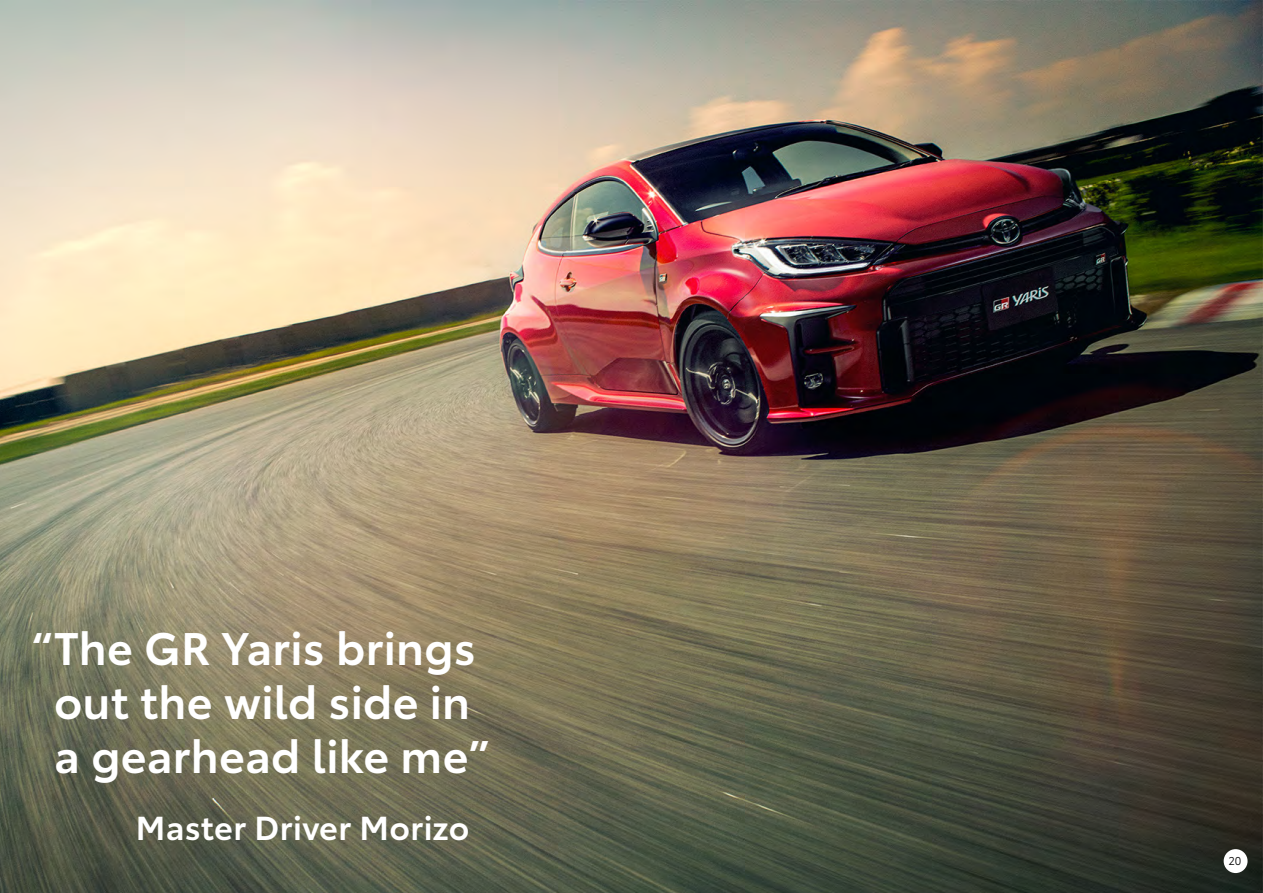
<style>
.page{position:relative;width:1263px;height:893px;background:#fff}
.page>*{position:absolute;margin:0;border:0;box-sizing:border-box;transform-origin:0 0}
.t1{font:600 45px/54px "Toyota Type";letter-spacing:.005em;color:#fff;text-align:center}
.t2{font:600 32.7px "Toyota Type";letter-spacing:.01em;color:#fff}
.t3{font:11.25px "Toyota Type";color:#000}
</style>
<div class="page">
<img style="left:0;top:0;width:1263px;height:892px">
<div style="left:1224px;top:849px;width:23px;height:24px;background:#fff;border-radius:50%"></div>
<p class="t1" style="left:32px;top:618px;width:459px">“The GR Yaris brings out the wild side in<br>a gearhead like me”</p>
<p class="t2" style="left:136px;top:803px;width:335px">Master Driver Morizo</p>
<p class="t3" style="left:1228px;top:853px;width:15px">20</p>
</div>
